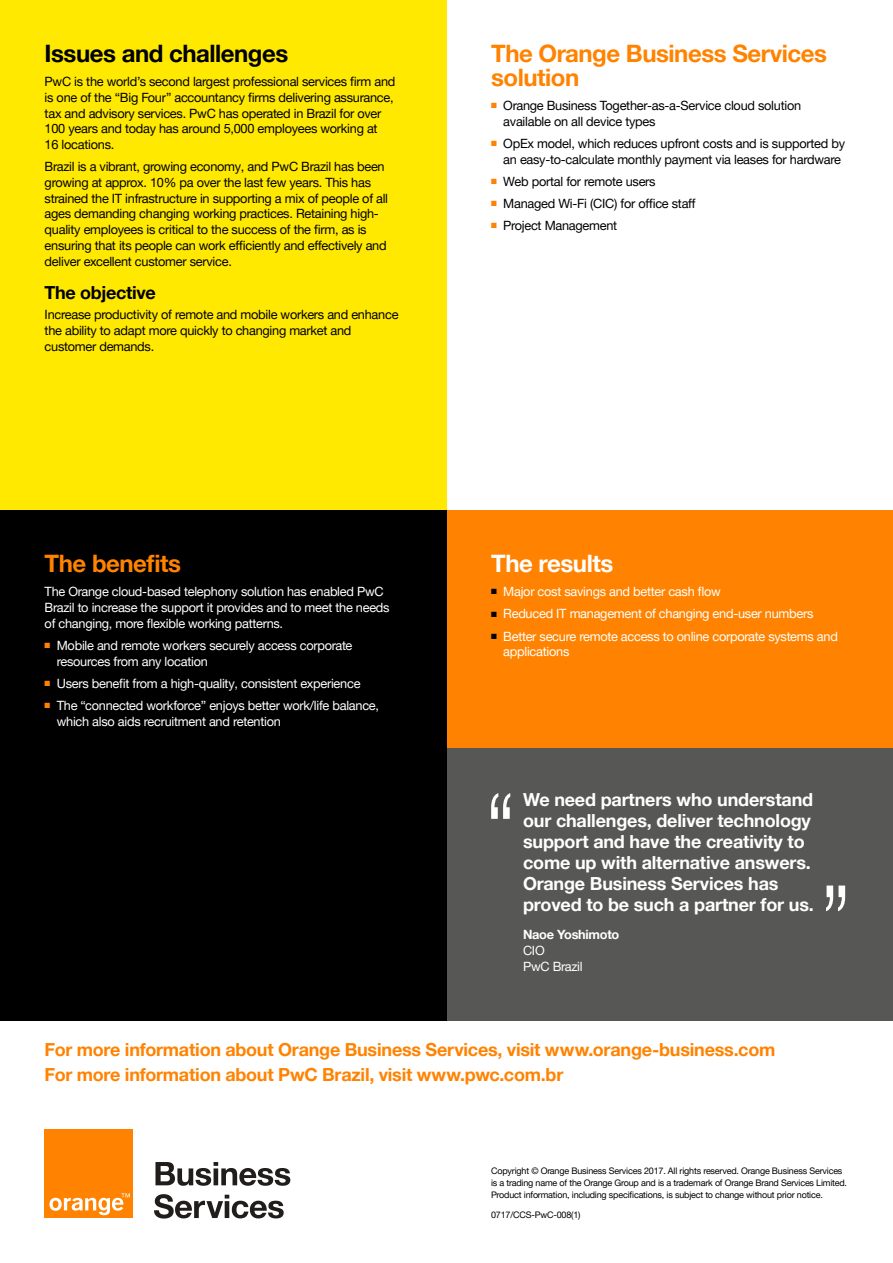
<style>
.page{position:relative;width:893px;height:1263px;background:#fff}
.page>*{position:absolute;margin:0;border:0;box-sizing:border-box;transform-origin:0 0}
.t1{font:700 24px/24px "Helvetica Neue";letter-spacing:-.02em;color:#ff8300}
.t2{font:700 24px "Helvetica Neue";letter-spacing:-.02em;color:#000}
.t3{font:700 24px "Helvetica Neue";letter-spacing:-.02em;color:#fff}
.t4{font:700 18px/21px "Helvetica Neue";letter-spacing:-.01em;color:#fff}
.t5{font:700 18px/25.2px "Helvetica Neue";letter-spacing:-.015em;color:#ff8300}
.t6{font:700 18px "Helvetica Neue";letter-spacing:-.02em;color:#000}
.t7{font:12.75px/15.8px "Helvetica Neue";letter-spacing:-.02em;color:#000}
.t8{font:12.75px/15.8px "Helvetica Neue";letter-spacing:-.02em;color:#fff}
.t9{font:700 12.75px "Helvetica Neue";letter-spacing:-.02em;color:#fff}
.t10{font:9px/12px "Helvetica Neue";letter-spacing:-.02em;color:#000}
.s1{color:#ff8300}
.s2{color:#000}
</style>
<div class="page">
<div style="left:0;top:0;width:446px;height:510px;background:#ffe900"></div>
<div style="left:446px;top:510px;width:447px;height:238px;background:#ff8300"></div>
<div style="left:446px;top:748px;width:447px;height:272px;background:#575756"></div>
<div style="left:0;top:510px;width:446px;height:510px;background:#000"></div>
<div style="left:45px;top:1129px;width:88px;height:89px;background:#ff8300"></div>
<svg style="left:49px;top:1193px;width:81px;height:22px"></svg>
<svg style="left:155px;top:1162px;width:135px;height:24px"></svg>
<svg style="left:154px;top:1194px;width:130px;height:24px"></svg>
<svg style="left:491px;top:793px;width:19px;height:26px"></svg>
<svg style="left:826px;top:885px;width:19px;height:26px"></svg>
<h1 class="t2" style="left:45px;top:38px;width:245px">Issues and challenges</h1>
<p class="t7" style="left:45px;top:74px;width:352px">PwC is the world’s second largest professional services firm and is one of the “Big Four” accountancy firms delivering assurance, tax and advisory services. PwC has operated in Brazil for over 100 years and today has around 5,000 employees working at<br>16 locations.</p>
<p class="t7" style="left:45px;top:159px;width:345px">Brazil is a vibrant, growing economy, and PwC Brazil has been growing at approx. 10% pa over the last few years. This has strained the IT infrastructure in supporting a mix of people of all ages demanding changing working practices. Retaining high&shy;quality employees is critical to the success of the firm, as is ensuring that its people can work efficiently and effectively and deliver excellent customer service.</p>
<h2 class="t6" style="left:45px;top:282px;width:113px">The objective</h2>
<p class="t7" style="left:45px;top:307px;width:355px">Increase productivity of remote and mobile workers and enhance the ability to adapt more quickly to changing market and customer demands.</p>
<h1 class="t1" style="left:45px;top:551px;width:138px">The benefits</h1>
<p class="t8" style="left:45px;top:584px;width:346px">The Orange cloud-based telephony solution has enabled PwC<br>Brazil to increase the support it provides and to meet the needs of changing, more flexible working patterns.</p>
<p class="t8" style="left:57px;top:637px;width:297px;text-indent:-12px"><span class="s1">■</span> Mobile and remote workers securely access corporate resources from any location</p>
<p class="t8" style="left:45px;top:675px;width:317px"><span class="s1">■</span> Users benefit from a high-quality, consistent experience</p>
<p class="t8" style="left:57px;top:697px;width:324px;text-indent:-12px"><span class="s1">■</span> The “connected workforce” enjoys better work/life balance, which also aids recruitment and retention</p>
<h1 class="t1" style="left:491px;top:41px;width:337px">The Orange Business Services solution</h1>
<p class="t7" style="left:503px;top:98px;width:299px;text-indent:-12px"><span class="s1">■</span> Orange Business Together-as-a-Service cloud solution available on all device types</p>
<p class="t7" style="left:503px;top:135px;width:343px;text-indent:-12px"><span class="s1">■</span> OpEx model, which reduces upfront costs and is supported by an easy-to-calculate monthly payment via leases for hardware</p>
<p class="t7" style="left:491px;top:173px;width:166px"><span class="s1">■</span> Web portal for remote users</p>
<p class="t7" style="left:491px;top:195px;width:206px"><span class="s1">■</span> Managed Wi-Fi (CIC) for office staff</p>
<p class="t7" style="left:491px;top:218px;width:128px"><span class="s1">■</span> Project Management</p>
<h1 class="t3" style="left:491px;top:549px;width:124px">The results</h1>
<p class="t8" style="left:491px;top:584px;width:231px"><span class="s2">■</span> Major cost savings and better cash flow</p>
<p class="t8" style="left:491px;top:606px;width:324px"><span class="s2">■</span> Reduced IT management of changing end-user numbers</p>
<p class="t8" style="left:503px;top:628px;width:336px;text-indent:-12px"><span class="s2">■</span> Better secure remote access to online corporate systems and applications</p>
<h2 class="t4" style="left:523px;top:789px;width:292px">We need partners who understand our challenges, deliver technology support and have the creativity to come up with alternative answers.<br>Orange Business Services has proved to be such a partner for us.</h2>
<p class="t9" style="left:523px;top:927px;width:98px">Naoe Yoshimoto</p>
<p class="t8" style="left:523px;top:943px;width:61px">CIO<br>PwC Brazil</p>
<h2 class="t5" style="left:45px;top:1037px;width:732px">For more information about Orange Business Services, visit www.orange-business.com<br>For more information about PwC Brazil, visit www.pwc.com.br</h2>
<p class="t10" style="left:491px;top:1164px;width:357px">Copyright © Orange Business Services 2017. All rights reserved. Orange Business Services is a trading name of the Orange Group and is a trademark of Orange Brand Services Limited.<br>Product information, including specifications, is subject to change without prior notice.</p>
<p class="t10" style="left:491px;top:1209px;width:91px">0717/CCS-PwC-008(1)</p>
</div>
